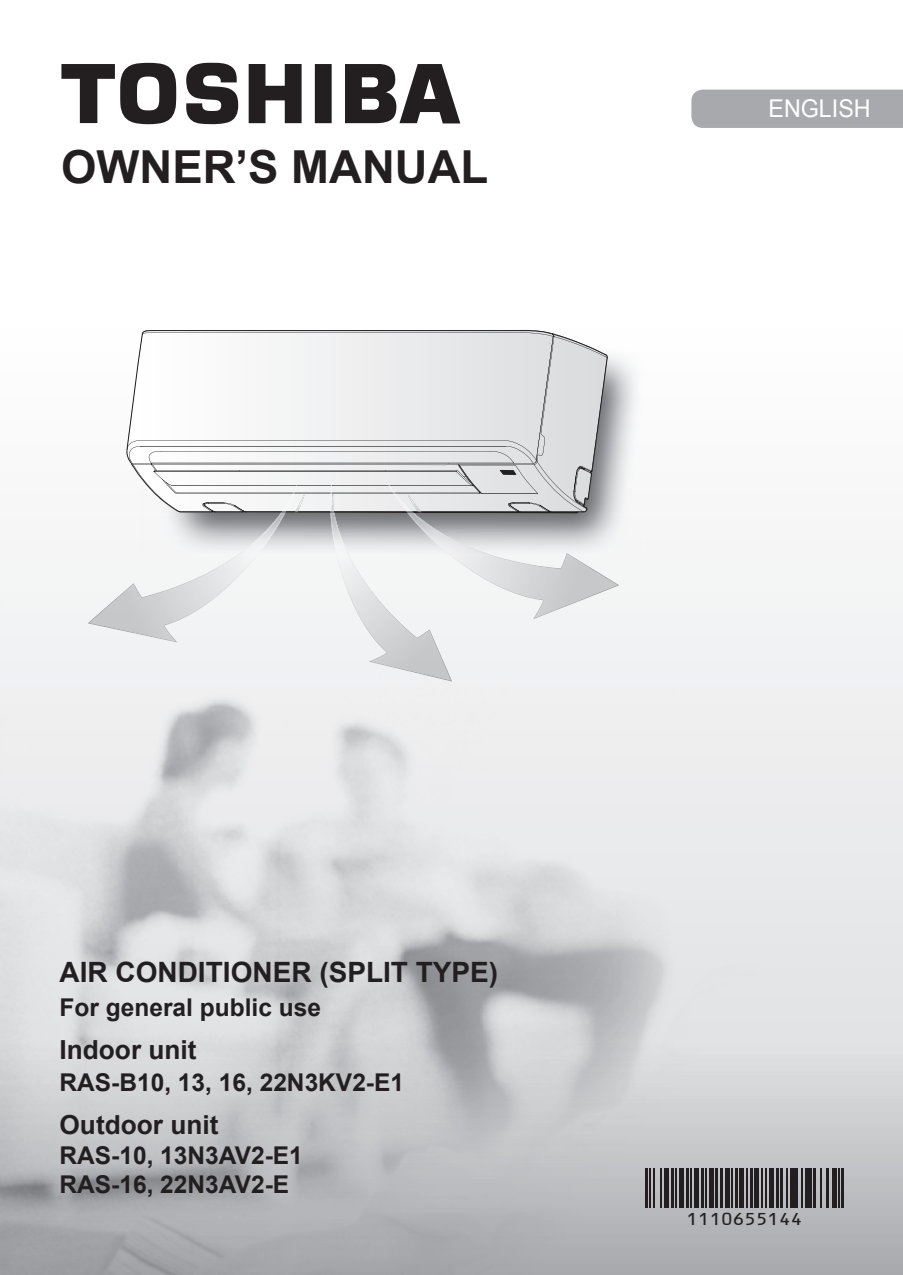
<style>
.page{position:relative;width:903px;height:1275px;background:#fff}
.page>*{position:absolute;margin:0;border:0;box-sizing:border-box;transform-origin:0 0}
.t1{font:700 45.5px "Arial";color:#231f20}
.t2{font:700 28px "Arial";color:#231f20}
.t3{font:700 26.25px "Arial";color:#231f20}
.t4{font:700 24.5px/29.4px "Arial";color:#231f20}
.t5{font:24.5px "Arial";color:#fff;scale:.95 1}
.t6{font:17.5px "OCRB";color:#231f20;scale:1.1 1}
</style>
<div class="page">
<img style="left:179px;top:912px;width:724px;height:363px">
<img style="left:137px;top:355px;width:507px;height:201px">
<svg style="left:180px;top:332px;width:320px;height:179px;fill:#f0f0f1"></svg>
<hr style="left:155px;top:330px;width:367px;height:1px;background:#231f20">
<svg style="left:126px;top:330px;width:54px;height:183px"></svg>
<hr style="left:245px;top:511px;width:273px;height:1px;background:#231f20">
<hr style="left:180px;top:511px;width:32px;height:1px;background:#231f20">
<svg style="left:211px;top:510px;width:36px;height:3px"></svg>
<svg style="left:500px;top:330px;width:108px;height:183px;background:#cfd0d2"></svg>
<img style="left:412px;top:495px;width:9px;height:8px">
<img style="left:297px;top:495px;width:7px;height:16px">
<svg style="left:295px;top:504px;width:5px;height:8px"></svg>
<img style="left:452px;top:556px;width:167px;height:63px">
<img style="left:407px;top:513px;width:164px;height:43px">
<img style="left:387px;top:483px;width:25px;height:28px">
<svg style="left:389px;top:485px;width:7px;height:9px"></svg>
<svg style="left:406px;top:503px;width:16px;height:10px"></svg>
<img style="left:337px;top:556px;width:115px;height:126px">
<img style="left:330px;top:513px;width:19px;height:43px">
<img style="left:330px;top:482px;width:4px;height:3px">
<svg style="left:330px;top:485px;width:4px;height:28px"></svg>
<img style="left:88px;top:556px;width:169px;height:86px">
<img style="left:236px;top:512px;width:49px;height:44px">
<img style="left:282px;top:485px;width:15px;height:26px">
<svg style="left:292px;top:485px;width:5px;height:9px"></svg>
<svg style="left:61px;top:62px;width:399px;height:62px"></svg>
<div style="left:691px;top:90px;width:212px;height:38px;background:#a8a9ad"></div>
<hr style="left:645px;top:1168px;width:3px;height:40px;background:#231f20">
<hr style="left:649px;top:1168px;width:1px;height:40px;background:#231f20">
<hr style="left:653px;top:1168px;width:1px;height:40px;background:#231f20">
<hr style="left:660px;top:1168px;width:1px;height:40px;background:#231f20">
<hr style="left:664px;top:1168px;width:4px;height:40px;background:#231f20">
<hr style="left:671px;top:1168px;width:3px;height:40px;background:#231f20">
<hr style="left:675px;top:1168px;width:1px;height:40px;background:#231f20">
<hr style="left:679px;top:1168px;width:4px;height:40px;background:#231f20">
<hr style="left:686px;top:1168px;width:3px;height:40px;background:#231f20">
<hr style="left:690px;top:1168px;width:1px;height:40px;background:#231f20">
<hr style="left:694px;top:1168px;width:4px;height:40px;background:#231f20">
<hr style="left:701px;top:1168px;width:3px;height:40px;background:#231f20">
<hr style="left:705px;top:1168px;width:1px;height:40px;background:#231f20">
<hr style="left:709px;top:1168px;width:4px;height:40px;background:#231f20">
<hr style="left:715px;top:1168px;width:2px;height:40px;background:#231f20">
<hr style="left:720px;top:1168px;width:3px;height:40px;background:#231f20">
<hr style="left:726px;top:1168px;width:4px;height:40px;background:#231f20">
<hr style="left:731px;top:1168px;width:1px;height:40px;background:#231f20">
<hr style="left:735px;top:1168px;width:3px;height:40px;background:#231f20">
<hr style="left:739px;top:1168px;width:4px;height:40px;background:#231f20">
<hr style="left:746px;top:1168px;width:2px;height:40px;background:#231f20">
<hr style="left:750px;top:1168px;width:3px;height:40px;background:#231f20">
<hr style="left:754px;top:1168px;width:4px;height:40px;background:#231f20">
<hr style="left:761px;top:1168px;width:2px;height:40px;background:#231f20">
<hr style="left:765px;top:1168px;width:2px;height:40px;background:#231f20">
<div style="left:769px;top:1168px;width:5px;height:40px;background:#231f20"></div>
<hr style="left:776px;top:1168px;width:3px;height:40px;background:#231f20">
<hr style="left:780px;top:1168px;width:3px;height:40px;background:#231f20">
<hr style="left:786px;top:1168px;width:1px;height:40px;background:#231f20">
<hr style="left:790px;top:1168px;width:4px;height:40px;background:#231f20">
<hr style="left:795px;top:1168px;width:3px;height:40px;background:#231f20">
<hr style="left:801px;top:1168px;width:1px;height:40px;background:#231f20">
<hr style="left:805px;top:1168px;width:4px;height:40px;background:#231f20">
<hr style="left:810px;top:1168px;width:2px;height:40px;background:#231f20">
<hr style="left:813px;top:1168px;width:3px;height:40px;background:#231f20">
<hr style="left:820px;top:1168px;width:1px;height:40px;background:#231f20">
<hr style="left:826px;top:1168px;width:2px;height:40px;background:#231f20">
<hr style="left:832px;top:1168px;width:4px;height:40px;background:#231f20">
<hr style="left:838px;top:1168px;width:1px;height:40px;background:#231f20">
<hr style="left:841px;top:1168px;width:2px;height:40px;background:#231f20">
<p class="t1" style="left:61px;top:142px;width:429px">OWNER’S MANUAL</p>
<p class="t5" style="left:768px;top:95px;width:109px">ENGLISH</p>
<p class="t2" style="left:60px;top:957px;width:440px">AIR CONDITIONER (SPLIT TYPE)</p>
<p class="t4" style="left:60px;top:993px;width:263px">For general public use</p>
<p class="t3" style="left:60px;top:1036px;width:139px">Indoor unit</p>
<p class="t4" style="left:60px;top:1068px;width:346px">RAS-B10, 13, 16, 22N3KV2-E1</p>
<p class="t3" style="left:60px;top:1111px;width:160px">Outdoor unit</p>
<p class="t4" style="left:60px;top:1140px;width:245px">RAS-10, 13N3AV2-E1<br>RAS-16, 22N3AV2-E</p>
<p class="t6" style="left:686px;top:1213px;width:107px">1110655144</p>
</div>
